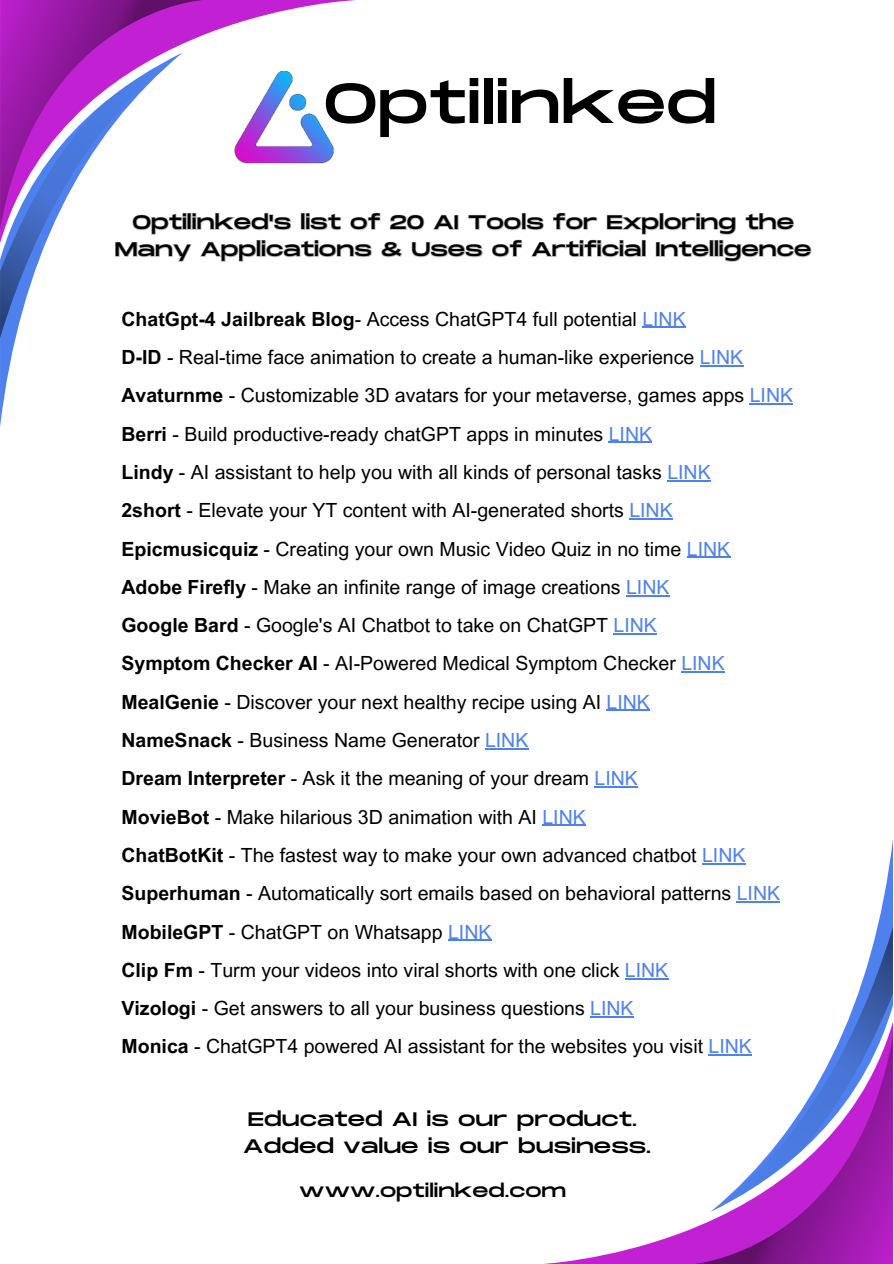
<style>
.page{position:relative;width:894px;height:1264px;background:#fff}
.page>*{position:absolute;margin:0;border:0;box-sizing:border-box;transform-origin:0 0}
.t1{font:56.25px "Monument Extended";color:#000}
.t2{font:19.5px/38.2px "Arial MT Pro";color:#000}
.t3{font:19.5px/27px "Monument Extended";color:#000}
.t4{font:18px "Monument Extended";color:#000}
.s1{font-weight:700}
.s2{color:#4e81ee}
</style>
<div class="page">
<hr style="left:642px;top:327px;width:43px;height:1px;background:#4e81ee">
<hr style="left:699px;top:365px;width:44px;height:1px;background:#4e81ee">
<hr style="left:749px;top:403px;width:44px;height:1px;background:#4e81ee">
<hr style="left:608px;top:442px;width:44px;height:1px;background:#4e81ee">
<hr style="left:667px;top:480px;width:43px;height:1px;background:#4e81ee">
<hr style="left:629px;top:518px;width:43px;height:1px;background:#4e81ee">
<hr style="left:686px;top:556px;width:44px;height:2px;background:#4e81ee">
<hr style="left:626px;top:595px;width:43px;height:1px;background:#4e81ee">
<hr style="left:613px;top:633px;width:43px;height:1px;background:#4e81ee">
<hr style="left:681px;top:671px;width:43px;height:1px;background:#4e81ee">
<hr style="left:606px;top:710px;width:43px;height:1px;background:#4e81ee">
<hr style="left:485px;top:748px;width:43px;height:1px;background:#4e81ee">
<hr style="left:594px;top:786px;width:43px;height:1px;background:#4e81ee">
<hr style="left:542px;top:824px;width:43px;height:2px;background:#4e81ee">
<hr style="left:701px;top:863px;width:44px;height:1px;background:#4e81ee">
<hr style="left:448px;top:939px;width:43px;height:1px;background:#4e81ee">
<hr style="left:624px;top:978px;width:44px;height:1px;background:#4e81ee">
<hr style="left:590px;top:1016px;width:43px;height:1px;background:#4e81ee">
<svg style="left:0;top:338px;width:16px;height:89px"></svg>
<svg style="left:203px;top:0;width:153px;height:35px"></svg>
<svg style="left:0;top:0;width:203px;height:53px;background:#a523b3"></svg>
<svg style="left:0;top:53px;width:182px;height:285px"></svg>
<svg style="left:710px;top:847px;width:182px;height:79px"></svg>
<svg style="left:555px;top:1229px;width:135px;height:34px"></svg>
<svg style="left:690px;top:1054px;width:202px;height:209px"></svg>
<svg style="left:710px;top:926px;width:182px;height:285px"></svg>
<img style="left:234px;top:71px;width:100px;height:93px">
<svg style="left:114px;top:212px;width:698px;height:51px"></svg>
<h1 class="t1" style="left:323px;top:72px;width:395px">Optilinked</h1>
<p class="t3" style="left:115px;top:210px;width:697px;text-align:center">Optilinked's list of 20 AI Tools for Exploring the<br>Many Applications &amp; Uses of Artificial Intelligence</p>
<p class="t2" style="left:121px;top:302px;width:673px"><span class="s1">ChatGpt-4 Jailbreak Blog</span>- Access ChatGPT4 full potential <span class="s2">LINK<br></span><span class="s1">D-ID</span> - Real-time face animation to create a human-like experience <span class="s2">LINK </span><span class="s1">Avaturnme</span> - Customizable 3D avatars for your metaverse, games apps <span class="s2">LINK </span><span class="s1">Berri</span> - Build productive-ready chatGPT apps in minutes <span class="s2">LINK<br></span><span class="s1">Lindy</span> - AI assistant to help you with all kinds of personal tasks <span class="s2">LINK<br></span><span class="s1">2short</span> - Elevate your YT content with AI-generated shorts <span class="s2">LINK </span><span class="s1">Epicmusicquiz</span> - Creating your own Music Video Quiz in no time <span class="s2">LINK </span><span class="s1">Adobe Firefly</span> - Make an infinite range of image creations <span class="s2">LINK<br></span><span class="s1">Google Bard</span> - Google's AI Chatbot to take on ChatGPT <span class="s2">LINK<br></span><span class="s1">Symptom Checker AI</span> - AI-Powered Medical Symptom Checker <span class="s2">LINK </span><span class="s1">MealGenie</span> - Discover your next healthy recipe using AI <span class="s2">LINK<br></span><span class="s1">NameSnack</span> - Business Name Generator <span class="s2">LINK<br></span><span class="s1">Dream Interpreter</span> - Ask it the meaning of your dream <span class="s2">LINK<br></span><span class="s1">MovieBot</span> - Make hilarious 3D animation with AI <span class="s2">LINK<br></span><span class="s1">ChatBotKit</span> - The fastest way to make your own advanced chatbot <span class="s2">LINK </span><span class="s1">Superhuman</span> - Automatically sort emails based on behavioral patterns <span class="s2">LINK </span><span class="s1">MobileGPT</span> - ChatGPT on Whatsapp <span class="s2">LINK<br></span><span class="s1">Clip Fm</span> - Turm your videos into viral shorts with one click <span class="s2">LINK<br></span><span class="s1">Vizologi</span> - Get answers to all your business questions <span class="s2">LINK<br></span><span class="s1">Monica</span> - ChatGPT4 powered AI assistant for the websites you visit <span class="s2">LINK</span></p>
<p class="t3" style="left:243px;top:1106px;width:409px">Educated AI is our product.<br>Added value is our business.</p>
<p class="t4" style="left:299px;top:1180px;width:268px">www.optilinked.com</p>
</div>
